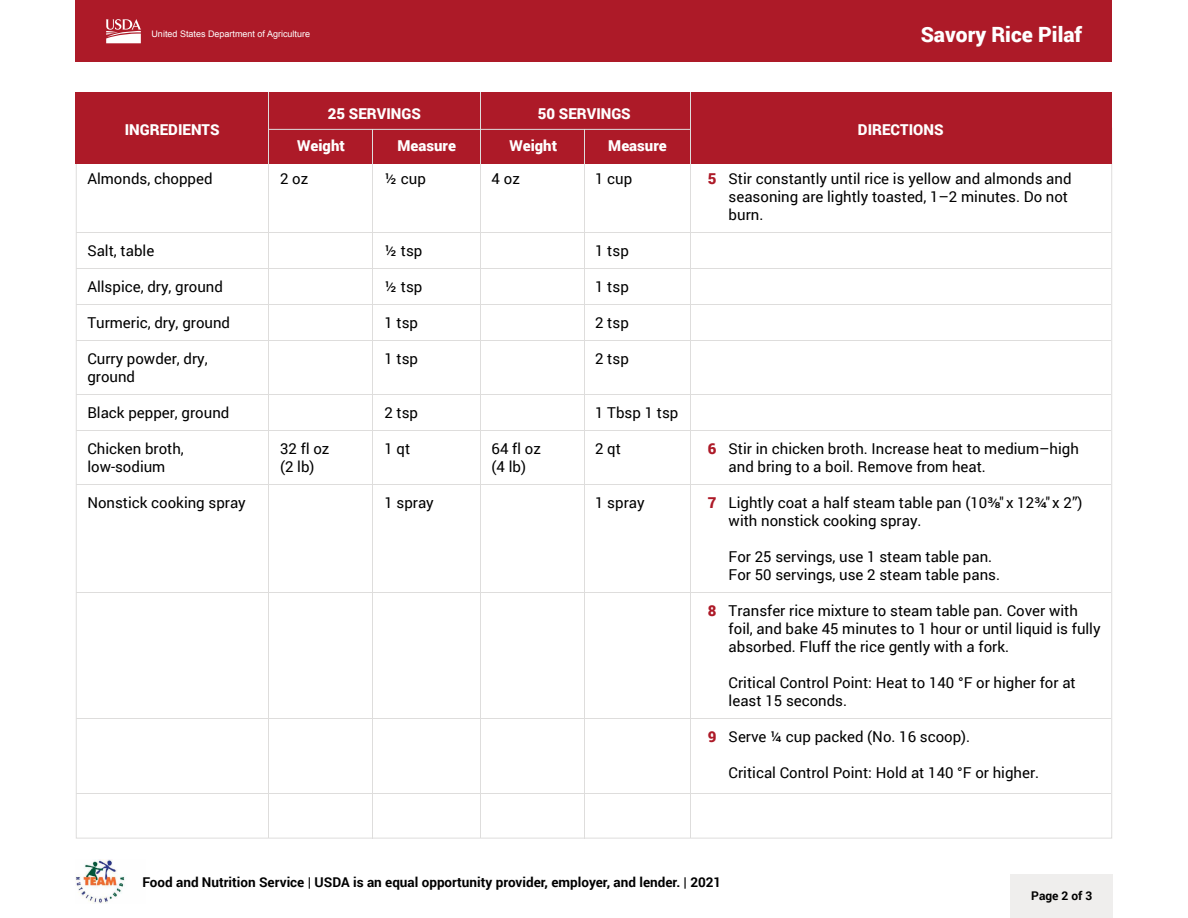
<style>
.page{position:relative;width:1188px;height:918px;background:#fff}
.page>*{position:absolute;margin:0;border:0;box-sizing:border-box;transform-origin:0 0}
.t1{font:900 21px "Roboto";color:#fff}
.t2{font:15px/18px "Roboto";color:#000}
.t3{font:900 15px "Roboto";color:#fff}
.t4{font:700 13.5px "Roboto";color:#000}
.t5{font:700 12px "Roboto";color:#000}
.t6{font:9px "Arial";color:#fff}
.s1{font-weight:900;color:#ad1a28}
.s2{font-family:"Roboto Condensed"}
</style>
<div class="page">
<img style="left:76px;top:860px;width:49px;height:43px">
<div style="left:1011px;top:874px;width:102px;height:44px;background:#efeeed"></div>
<div style="left:76px;top:0;width:1036px;height:61px;background:#ad1a28"></div>
<svg style="left:106px;top:19px;width:35px;height:24px"></svg>
<div style="left:76px;top:92px;width:1036px;height:72px;background:#ad1a28"></div>
<hr style="left:269px;top:129px;width:421px;height:1px;background:#dedddc">
<hr style="left:76px;top:232px;width:1035px;height:1px;background:#dedddc">
<hr style="left:76px;top:304px;width:1035px;height:1px;background:#dedddc">
<hr style="left:76px;top:340px;width:1035px;height:1px;background:#dedddc">
<hr style="left:76px;top:394px;width:1035px;height:1px;background:#dedddc">
<hr style="left:76px;top:718px;width:1035px;height:1px;background:#dedddc">
<hr style="left:76px;top:592px;width:1035px;height:1px;background:#dedddc">
<hr style="left:76px;top:794px;width:1035px;height:1px;background:#dedddc">
<hr style="left:584px;top:129px;width:1px;height:709px;background:#dedddc">
<hr style="left:372px;top:129px;width:1px;height:710px;background:#dedddc">
<hr style="left:690px;top:92px;width:1px;height:746px;background:#dedddc">
<hr style="left:480px;top:92px;width:1px;height:746px;background:#dedddc">
<hr style="left:268px;top:92px;width:1px;height:746px;background:#dedddc">
<hr style="left:76px;top:268px;width:1035px;height:1px;background:#dedddc">
<hr style="left:76px;top:431px;width:1035px;height:1px;background:#dedddc">
<hr style="left:76px;top:485px;width:1035px;height:1px;background:#dedddc">
<p class="t6" style="left:152px;top:27px;width:160px">United States Department of Agriculture</p>
<p class="t3" style="left:328px;top:103px;width:94px">25 SERVINGS</p>
<p class="t3" style="left:538px;top:103px;width:94px">50 SERVINGS</p>
<h1 class="t1" style="left:921px;top:19px;width:163px">Savory Rice Pilaf</h1>
<p class="t3" style="left:125px;top:119px;width:96px">INGREDIENTS</p>
<p class="t3" style="left:858px;top:119px;width:87px">DIRECTIONS</p>
<p class="t3" style="left:297px;top:135px;width:49px">Weight</p>
<p class="t3" style="left:398px;top:135px;width:60px">Measure</p>
<p class="t3" style="left:509px;top:135px;width:49px">Weight</p>
<p class="t3" style="left:608px;top:135px;width:60px">Measure</p>
<p class="t2" style="left:87px;top:169px;width:127px">Almonds, chopped</p>
<p class="t2" style="left:280px;top:169px;width:30px">2 oz</p>
<p class="t2" style="left:384px;top:169px;width:43px">½ cup</p>
<p class="t2" style="left:492px;top:169px;width:30px">4 oz</p>
<p class="t2" style="left:595px;top:169px;width:39px">1 cup</p>
<p class="t2" style="left:729px;top:169px;width:344px;text-indent:-21px"><span class="s1">5</span> Stir constantly until rice is yellow and almonds and seasoning are lightly toasted, 1–2 minutes. Do not burn.</p>
<p class="t2" style="left:87px;top:241px;width:68px">Salt, table</p>
<p class="t2" style="left:384px;top:241px;width:40px">½ tsp</p>
<p class="t2" style="left:595px;top:241px;width:35px">1 tsp</p>
<p class="t2" style="left:87px;top:277px;width:137px">Allspice, dry, ground</p>
<p class="t2" style="left:384px;top:277px;width:40px">½ tsp</p>
<p class="t2" style="left:595px;top:277px;width:35px">1 tsp</p>
<p class="t2" style="left:87px;top:313px;width:144px">Turmeric, dry, ground</p>
<p class="t2" style="left:384px;top:313px;width:35px">1 tsp</p>
<p class="t2" style="left:595px;top:313px;width:35px">2 tsp</p>
<p class="t2" style="left:87px;top:349px;width:122px">Curry powder, dry,</p>
<p class="t2" style="left:384px;top:349px;width:35px">1 tsp</p>
<p class="t2" style="left:595px;top:349px;width:35px">2 tsp</p>
<p class="t2" style="left:87px;top:367px;width:49px">ground</p>
<p class="t2" style="left:87px;top:403px;width:144px">Black pepper, ground</p>
<p class="t2" style="left:384px;top:403px;width:35px">2 tsp</p>
<p class="t2" style="left:595px;top:403px;width:85px">1 Tbsp 1 tsp</p>
<p class="t2" style="left:87px;top:439px;width:98px">Chicken broth,</p>
<p class="t2" style="left:280px;top:439px;width:51px">32 fl oz</p>
<p class="t2" style="left:384px;top:439px;width:27px">1 qt</p>
<p class="t2" style="left:492px;top:439px;width:51px">64 fl oz</p>
<p class="t2" style="left:595px;top:439px;width:27px">2 qt</p>
<p class="t2" style="left:708px;top:439px;width:373px"><span class="s1">6</span> Stir in chicken broth. Increase heat to medium–high</p>
<p class="t2" style="left:87px;top:457px;width:80px">low-sodium</p>
<p class="t2" style="left:280px;top:457px;width:36px">(2 lb)</p>
<p class="t2" style="left:492px;top:457px;width:36px">(4 lb)</p>
<p class="t2" style="left:729px;top:457px;width:259px">and bring to a boil. Remove from heat.</p>
<p class="t2" style="left:87px;top:493px;width:160px">Nonstick cooking spray</p>
<p class="t2" style="left:384px;top:493px;width:51px">1 spray</p>
<p class="t2" style="left:595px;top:493px;width:51px">1 spray</p>
<p class="t2" style="left:729px;top:493px;width:355px;text-indent:-21px"><span class="s1">7</span> Lightly coat a half steam table pan (10⅜<span class="s2">″</span> x 12¾<span class="s2">″</span> x 2”) with nonstick cooking spray.</p>
<p class="t2" style="left:729px;top:547px;width:273px">For 25 servings, use 1 steam table pan.<br>For 50 servings, use 2 steam table pans.</p>
<p class="t2" style="left:729px;top:601px;width:374px;text-indent:-21px"><span class="s1">8</span> Transfer rice mixture to steam table pan. Cover with foil, and bake 45 minutes to 1 hour or until liquid is fully absorbed. Fluff the rice gently with a fork.</p>
<p class="t2" style="left:729px;top:673px;width:349px">Critical Control Point: Heat to 140 °F or higher for at least 15 seconds.</p>
<p class="t2" style="left:708px;top:727px;width:264px"><span class="s1">9</span> Serve ¼ cup packed (No. 16 scoop).</p>
<p class="t2" style="left:729px;top:763px;width:312px">Critical Control Point: Hold at 140 °F or higher.</p>
<p class="t4" style="left:142px;top:873px;width:580px">Food and Nutrition Service | USDA is an equal opportunity provider, employer, and lender. | 2021</p>
<p class="t5" style="left:1031px;top:887px;width:63px">Page 2 of 3</p>
</div>
